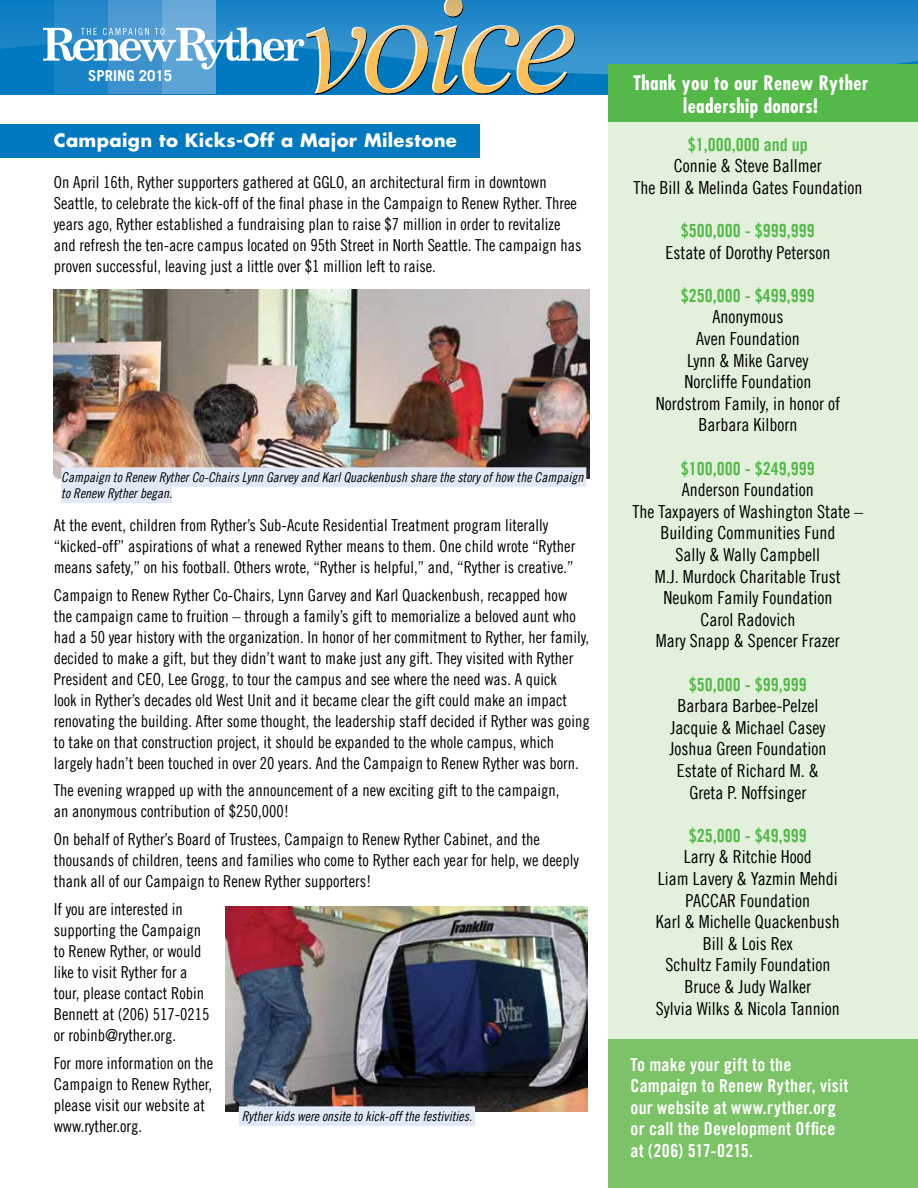
<style>
.page{position:relative;width:918px;height:1188px;background:#fff}
.page>*{position:absolute;margin:0;border:0;box-sizing:border-box;transform-origin:0 0}
.t1{font:700 condensed 19.5px/23.4px "Futura Std";letter-spacing:.02em;color:#fff;text-align:center}
.t2{font:18px/21.6px "Trade Gothic LT Com Cn 18";color:#000;text-align:center}
.t3{font:18px/21.6px "Trade Gothic LT Com Bd Cn 20";letter-spacing:.015em;color:#fff}
.t4{font:18px "Trade Gothic LT Com Bd Cn 20";color:#54b948}
.t5{font:700 18px "Futura Std";letter-spacing:.02em;color:#fff}
.t6{font:16.5px/21px "Trade Gothic LT Com Cn 18";color:#000}
.t7{font:700 15px "Trade Gothic LT Com";color:#fff}
.t8{font:13.5px/16.2px "Trade Gothic LT Com Cn 18 Obl";color:#000}
</style>
<div class="page">
<div style="left:608px;top:93px;width:310px;height:1095px;background:#e2f0dc"></div>
<div style="left:0;top:124px;width:479px;height:33px;background:#0079c1"></div>
<img style="left:54px;top:289px;width:536px;height:189px">
<img style="left:226px;top:907px;width:362px;height:205px">
<div style="left:61px;top:467px;width:525px;height:20px;background:#e1e9f6"></div>
<div style="left:61px;top:484px;width:111px;height:19px;background:#e1e9f6"></div>
<div style="left:239px;top:1106px;width:236px;height:20px;background:#e1e9f6"></div>
<div style="left:608px;top:64px;width:310px;height:58px;background:#54b948"></div>
<div style="left:608px;top:1040px;width:310px;height:148px;background:#7bc366"></div>
<svg style="left:0;top:0;width:918px;height:94px"></svg>
<p class="t7" style="left:88px;top:66px;width:86px">SPRING 2015</p>
<p class="t5" style="left:54px;top:128px;width:405px">Campaign to Kicks-Off a Major Milestone</p>
<p class="t6" style="left:54px;top:171px;width:529px">On April 16th, Ryther supporters gathered at GGLO, an architectural firm in downtown Seattle, to celebrate the kick-off of the final phase in the Campaign to Renew Ryther. Three years ago, Ryther established a fundraising plan to raise $7 million in order to revitalize and refresh the ten-acre campus located on 95th Street in North Seattle. The campaign has proven successful, leaving just a little over $1 million left to raise.</p>
<p class="t8" style="left:61px;top:469px;width:524px">Campaign to Renew Ryther Co-Chairs Lynn Garvey and Karl Quackenbush share the story of how the Campaign to Renew Ryther began.</p>
<p class="t6" style="left:54px;top:514px;width:523px">At the event, children from Ryther’s Sub-Acute Residential Treatment program literally “kicked-off” aspirations of what a renewed Ryther means to them. One child wrote “Ryther means safety,” on his football. Others wrote, “Ryther is helpful,” and, “Ryther is creative.”</p>
<p class="t6" style="left:54px;top:584px;width:537px">Campaign to Renew Ryther Co-Chairs, Lynn Garvey and Karl Quackenbush, recapped how<br>the campaign came to fruition – through a family’s gift to memorialize a beloved aunt who had a 50 year history with the organization. In honor of her commitment to Ryther, her family, decided to make a gift, but they didn’t want to make just any gift. They visited with Ryther President and CEO, Lee Grogg, to tour the campus and see where the need was. A quick<br>look in Ryther’s decades old West Unit and it became clear the gift could make an impact renovating the building. After some thought, the leadership staff decided if Ryther was going to take on that construction project, it should be expanded to the whole campus, which largely hadn’t been touched in over 20 years. And the Campaign to Renew Ryther was born.</p>
<p class="t6" style="left:54px;top:780px;width:507px">The evening wrapped up with the announcement of a new exciting gift to the campaign, an anonymous contribution of $250,000!</p>
<p class="t6" style="left:54px;top:829px;width:527px">On behalf of Ryther’s Board of Trustees, Campaign to Renew Ryther Cabinet, and the thousands of children, teens and families who come to Ryther each year for help, we deeply thank all of our Campaign to Renew Ryther supporters!</p>
<p class="t6" style="left:54px;top:898px;width:157px">If you are interested in supporting the Campaign to Renew Ryther, or would like to visit Ryther for a tour, please contact Robin<br>Bennett at (206) 517-0215 or robinb@ryther.org.</p>
<p class="t6" style="left:54px;top:1052px;width:161px">For more information on the<br>Campaign to Renew Ryther, please visit our website at www.ryther.org.</p>
<p class="t8" style="left:242px;top:1108px;width:232px">Ryther kids were onsite to kick-off the festivities.</p>
<p class="t1" style="left:633px;top:71px;width:236px">Thank you to our Renew Ryther leadership donors!</p>
<p class="t4" style="left:688px;top:133px;width:121px">$1,000,000 and up</p>
<p class="t2" style="left:633px;top:155px;width:230px">Connie &amp; Steve Ballmer<br>The Bill &amp; Melinda Gates Foundation</p>
<p class="t4" style="left:681px;top:220px;width:135px">$500,000 - $999,999</p>
<p class="t2" style="left:665px;top:241px;width:166px">Estate of Dorothy Peterson</p>
<p class="t4" style="left:681px;top:284px;width:135px">$250,000 - $499,999</p>
<p class="t2" style="left:656px;top:306px;width:186px">Anonymous<br>Aven Foundation<br>Lynn &amp; Mike Garvey<br>Norcliffe Foundation<br>Nordstrom Family, in honor of<br>Barbara Kilborn</p>
<p class="t4" style="left:681px;top:457px;width:135px">$100,000 - $249,999</p>
<p class="t2" style="left:633px;top:479px;width:232px">Anderson Foundation<br>The Taxpayers of Washington State –<br>Building Communities Fund<br>Sally &amp; Wally Campbell<br>M.J. Murdock Charitable Trust<br>Neukom Family Foundation<br>Carol Radovich<br>Mary Snapp &amp; Spencer Frazer</p>
<p class="t4" style="left:689px;top:673px;width:119px">$50,000 - $99,999</p>
<p class="t2" style="left:669px;top:695px;width:158px">Barbara Barbee-Pelzel<br>Jacquie &amp; Michael Casey<br>Joshua Green Foundation<br>Estate of Richard M. &amp;<br>Greta P. Noffsinger</p>
<p class="t4" style="left:689px;top:824px;width:119px">$25,000 - $49,999</p>
<p class="t2" style="left:656px;top:846px;width:185px">Larry &amp; Ritchie Hood<br>Liam Lavery &amp; Yazmin Mehdi<br>PACCAR Foundation<br>Karl &amp; Michelle Quackenbush<br>Bill &amp; Lois Rex<br>Schultz Family Foundation<br>Bruce &amp; Judy Walker<br>Sylvia Wilks &amp; Nicola Tannion</p>
<p class="t3" style="left:630px;top:1053px;width:220px">To make your gift to the<br>Campaign to Renew Ryther, visit our website at www.ryther.org or call the Development Office at (206) 517-0215.</p>
</div>
